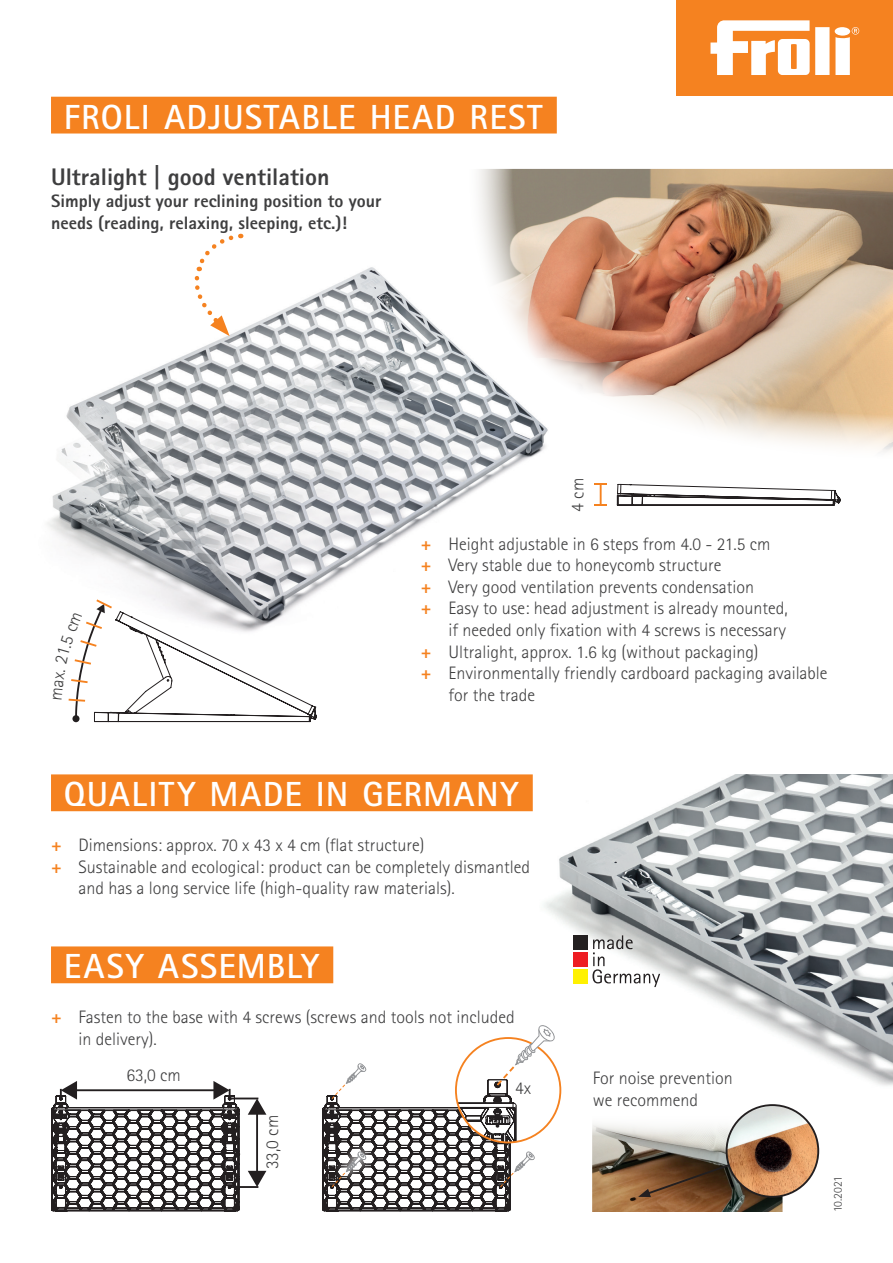
<style>
.page{position:relative;width:893px;height:1263px;background:#fff}
.page>*{position:absolute;margin:0;border:0;box-sizing:border-box;transform-origin:0 0}
.t1{font:700 34.8px "Rotis Sans Serif Std";letter-spacing:.04em;color:#fff}
.t2{font:800 24px "Rotis Sans Serif Std";color:#3e3e3f}
.t3{font:300 18px/21.6px "Rotis Sans Serif Std";color:#3e3e3f}
.t4{font:800 18px/21.6px "Rotis Sans Serif Std";color:#3e3e3f}
.t5{font:300 12px "Rotis Sans Serif Std";letter-spacing:-.03em;color:#3e3e3f}
.s1{font-weight:700;color:#f58220}
</style>
<div class="page">
<div style="left:677px;top:0;width:216px;height:95px;background:#f58220"></div>
<img style="left:47px;top:237px;width:553px;height:362px">
<svg style="left:835px;top:27px;width:24px;height:48px"></svg>
<div style="left:815px;top:27px;width:14px;height:48px;background:#fff"></div>
<svg style="left:710px;top:20px;width:100px;height:55px"></svg>
<div style="left:51px;top:774px;width:482px;height:37px;background:#f58220"></div>
<div style="left:51px;top:97px;width:506px;height:37px;background:#f58220"></div>
<div style="left:51px;top:946px;width:282px;height:37px;background:#f58220"></div>
<svg style="left:616px;top:483px;width:225px;height:23px"></svg>
<hr style="left:600px;top:484px;width:2px;height:21px;background:#f58220">
<svg style="left:595px;top:483px;width:12px;height:2px"></svg>
<svg style="left:595px;top:504px;width:12px;height:2px"></svg>
<svg style="left:193px;top:233px;width:48px;height:103px"></svg>
<img style="left:464px;top:169px;width:429px;height:292px">
<img style="left:544px;top:774px;width:349px;height:332px">
<hr style="left:231px;top:1186px;width:27px;height:2px;background:#231f20">
<hr style="left:231px;top:1097px;width:27px;height:2px;background:#231f20">
<hr style="left:256px;top:1112px;width:2px;height:61px;background:#231f20">
<svg style="left:248px;top:1171px;width:18px;height:16px"></svg>
<svg style="left:248px;top:1098px;width:18px;height:17px"></svg>
<svg style="left:51px;top:1081px;width:189px;height:131px"></svg>
<svg style="left:322px;top:1024px;width:235px;height:188px"></svg>
<img style="left:593px;top:1115px;width:189px;height:97px">
<svg style="left:638px;top:1147px;width:123px;height:50px;background:#664e39"></svg>
<img style="left:727px;top:1105px;width:91px;height:92px;border-radius:46px">
<div style="left:726px;top:1104px;width:93px;height:94px;border:2px solid #231f20;border-radius:50%"></div>
<svg style="left:592px;top:935px;width:68px;height:52px"></svg>
<div style="left:573px;top:935px;width:14px;height:14px;background:#231f20"></div>
<div style="left:573px;top:952px;width:14px;height:14px;background:#ee1d23"></div>
<div style="left:573px;top:969px;width:14px;height:14px;background:#fff101"></div>
<svg style="left:68px;top:599px;width:249px;height:123px"></svg>
<h1 class="t1" style="left:64px;top:95px;width:480px">FROLI ADJUSTABLE HEAD REST</h1>
<h2 class="t2" style="left:51px;top:162px;width:280px">Ultralight | good ventilation</h2>
<p class="t4" style="left:51px;top:190px;width:332px">Simply adjust your reclining position to your needs (reading, relaxing, sleeping, etc.)!</p>
<p class="t3" style="left:567px;top:511px;width:35px;rotate:-90deg">4 cm</p>
<p class="t3" style="left:421px;top:533px;width:351px"><span class="s1">+</span> Height adjustable in 6 steps from 4.0 - 21.5 cm</p>
<p class="t3" style="left:421px;top:555px;width:302px"><span class="s1">+</span> Very stable due to honeycomb structure</p>
<p class="t3" style="left:421px;top:576px;width:335px"><span class="s1">+</span> Very good ventilation prevents condensation</p>
<p class="t3" style="left:421px;top:598px;width:368px"><span class="s1">+</span> Easy to use: head adjustment is already mounted,</p>
<p class="t3" style="left:448px;top:619px;width:339px">if needed only fixation with 4 screws is necessary</p>
<p class="t3" style="left:421px;top:641px;width:339px"><span class="s1">+</span> Ultralight, approx. 1.6 kg (without packaging)</p>
<p class="t3" style="left:421px;top:663px;width:408px"><span class="s1">+</span> Environmentally friendly cardboard packaging available</p>
<p class="t3" style="left:448px;top:684px;width:88px">for the trade</p>
<h1 class="t1" style="left:64px;top:773px;width:456px">QUALITY MADE IN GERMANY</h1>
<p class="t3" style="left:51px;top:835px;width:375px"><span class="s1">+</span> Dimensions: approx. 70 x 43 x 4 cm (flat structure)</p>
<p class="t3" style="left:51px;top:856px;width:480px"><span class="s1">+</span> Sustainable and ecological: product can be completely dismantled</p>
<p class="t3" style="left:78px;top:878px;width:378px">and has a long service life (high-quality raw materials).</p>
<h1 class="t1" style="left:64px;top:945px;width:257px">EASY ASSEMBLY</h1>
<p class="t3" style="left:78px;top:1007px;width:438px;text-indent:-27px"><span class="s1">+</span> Fasten to the base with 4 screws (screws and tools not included in delivery).</p>
<p class="t3" style="left:127px;top:1064px;width:56px">63,0 cm</p>
<p class="t3" style="left:262px;top:1169px;width:56px;rotate:-90deg">33,0 cm</p>
<p class="t3" style="left:515px;top:1077px;width:17px">4x</p>
<p class="t3" style="left:593px;top:1067px;width:141px">For noise prevention we recommend</p>
<p class="t5" style="left:831px;top:1212px;width:37px;rotate:-90deg">10.2021</p>
</div>
